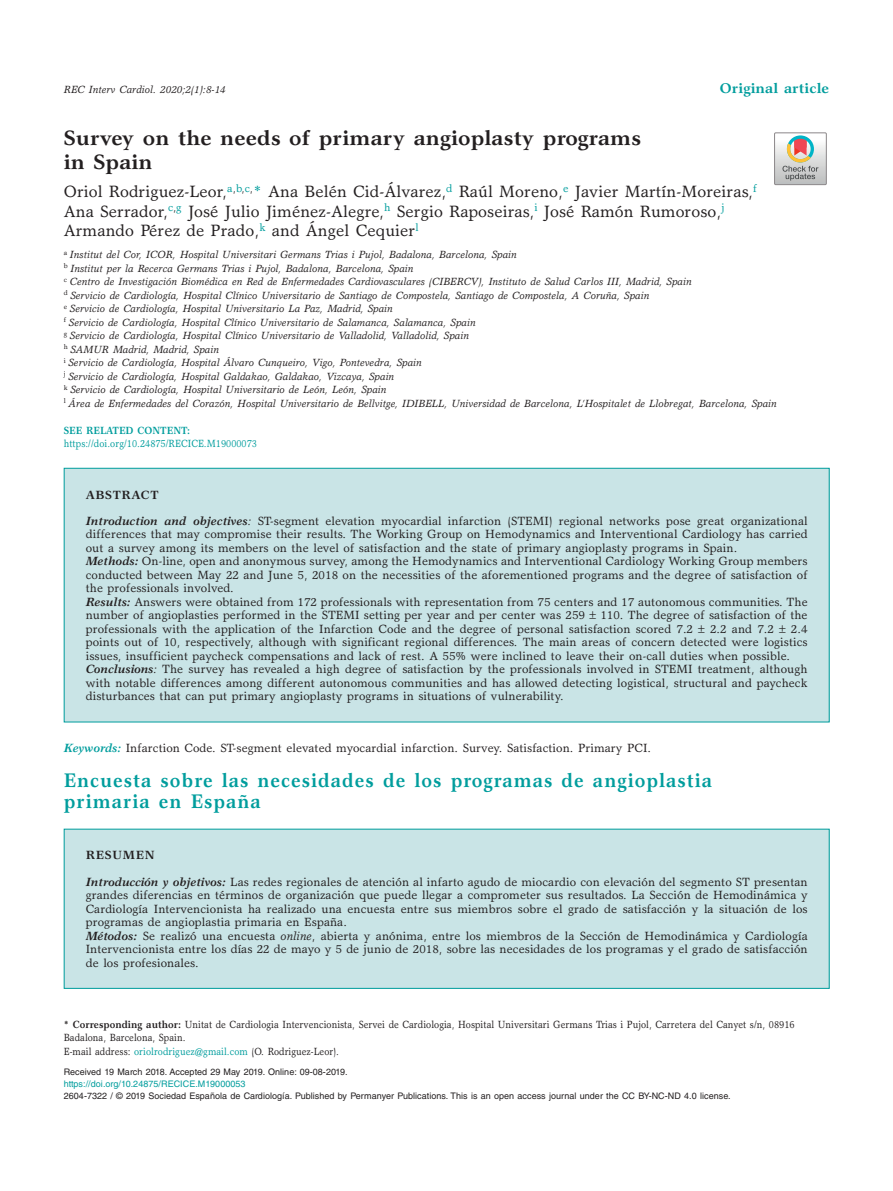
<style>
.page{position:relative;width:893px;height:1191px;background:#fff}
.page>*{position:absolute;margin:0;border:0;box-sizing:border-box;transform-origin:0 0}
.t1{font:700 21px/24px "Garth Graphic Std";letter-spacing:.005em;color:#231f20}
.t2{font:700 19.8px/21px "Garth Graphic Std";letter-spacing:.055em;color:#009d9d;scale:.91 1}
.t3{font:16.5px/19.5px "Garth Graphic Std";letter-spacing:.005em;color:#231f20}
.t4{font:700 14.25px "Garth Graphic Std";letter-spacing:.005em;color:#009d9d}
.t5{font:12px/13.5px "Garth Graphic Std";letter-spacing:.005em;color:#231f20}
.t6{font:italic 10.5px/13.5px "Garth Graphic Std";letter-spacing:.005em;color:#231f20}
.t7{font:10.5px/13.5px "Garth Graphic Std";letter-spacing:.005em;color:#231f20;scale:.9 1}
.t8{font:10.5px "Garth Graphic Std";letter-spacing:.005em;color:#009d9d;scale:.9 1}
.t9{font:700 10.5px "Garth Graphic Std";letter-spacing:.005em;color:#009d9d;scale:.9 1}
.t10{font:9px "Helvetica LT Std";letter-spacing:.005em;color:#231f20}
.t11{font:9px "Helvetica LT Std";letter-spacing:.005em;color:#009d9d}
.s1{color:#009d9d}
.s2{font-weight:700}
.s3{font-weight:700;font-style:italic}
.s4{font-style:italic}
.s5{font-weight:700;font-style:italic;color:#009d9d}
</style>
<div class="page">
<div style="left:64px;top:468px;width:765px;height:254px;background:#c9e4e6"></div>
<div style="left:64px;top:468px;width:766px;height:254px;border:1px solid #009d9d"></div>
<svg style="left:774px;top:133px;width:52px;height:52px"></svg>
<div style="left:64px;top:829px;width:765px;height:159px;background:#c9e4e6"></div>
<p class="t6" style="left:64px;top:82px;width:163px">REC Interv Cardiol. 2020;2(1):8-14</p>
<p class="t4" style="left:720px;top:79px;width:111px">Original article</p>
<h1 class="t1" style="left:64px;top:126px;width:579px">Survey on the needs of primary angioplasty programs in Spain</h1>
<h3 class="t3" style="left:64px;top:181px;width:695px">Oriol Rodriguez-Leor,<sup>a</sup><sup>,</sup><sup>b</sup><sup>,</sup><sup>c</sup><sup>,</sup><span class="s1">*</span> Ana Belén Cid-Álvarez,<sup>d</sup> Raúl Moreno,<sup>e</sup> Javier Martín-Moreiras,<sup>f<br></sup>Ana Serrador,<sup>c</sup><sup>,</sup><sup>g</sup> José Julio Jiménez-Alegre,<sup>h</sup> Sergio Raposeiras,<sup>i</sup> José Ramón Rumoroso,<sup>j<br></sup>Armando Pérez de Prado,<sup>k</sup> and Ángel Cequier<sup>l</sup></h3>
<p class="t6" style="left:64px;top:248px;width:715px"><sup>a</sup> Institut del Cor, ICOR, Hospital Universitari Germans Trias i Pujol, Badalona, Barcelona, Spain<br><sup>b</sup> Institut per la Recerca Germans Trias i Pujol, Badalona, Barcelona, Spain<br><sup>c</sup> Centro de Investigación Biomédica en Red de Enfermedades Cardiovasculares (CIBERCV), Instituto de Salud Carlos III, Madrid, Spain<br><sup>d</sup> Servicio de Cardiología, Hospital Clínico Universitario de Santiago de Compostela, Santiago de Compostela, A Coruña, Spain<br><sup>e</sup> Servicio de Cardiología, Hospital Universitario La Paz, Madrid, Spain<br><sup>f</sup> Servicio de Cardiología, Hospital Clínico Universitario de Salamanca, Salamanca, Spain<br><sup>g</sup> Servicio de Cardiología, Hospital Clínico Universitario de Valladolid, Valladolid, Spain<br><sup>h</sup> SAMUR Madrid, Madrid, Spain<br><sup>i</sup> Servicio de Cardiología, Hospital Álvaro Cunqueiro, Vigo, Pontevedra, Spain<br><sup>j</sup> Servicio de Cardiología, Hospital Galdakao, Galdakao, Vizcaya, Spain<br><sup>k</sup> Servicio de Cardiología, Hospital Universitario de León, León, Spain<br><sup>l</sup> Área de Enfermedades del Corazón, Hospital Universitario de Bellvitge, IDIBELL, Universidad de Barcelona, L’Hospitalet de Llobregat, Barcelona, Spain</p>
<p class="t9" style="left:64px;top:424px;width:142px">SEE RELATED CONTENT:</p>
<p class="t8" style="left:64px;top:437px;width:216px">https://doi.org/10.24875/RECICE.M19000073</p>
<p class="t5" style="left:86px;top:481px;width:723px;line-height:26.2px"><span class="s2">ABSTRACT<br></span><span class="s3">Introduction and objectives</span><span class="s4">:</span> ST-segment elevation myocardial infarction (STEMI) regional networks pose great organizational</p>
<p class="t5" style="left:86px;top:527px;width:723px">differences that may compromise their results. The Working Group on Hemodynamics and Interventional Cardiology has carried out a survey among its members on the level of satisfaction and the state of primary angioplasty programs in Spain.<br><span class="s3">Methods:</span> On-line, open and anonymous survey, among the Hemodynamics and Interventional Cardiology Working Group members conducted between May 22 and June 5, 2018 on the necessities of the aforementioned programs and the degree of satisfaction of the professionals involved.<br><span class="s3">Results:</span> Answers were obtained from 172 professionals with representation from 75 centers and 17 autonomous communities. The number of angioplasties performed in the STEMI setting per year and per center was 259</p>
<p class="t5" style="left:86px;top:608px;width:723px;text-indent:515px">110. The degree of satisfaction of the professionals with the application of the Infarction Code and the degree of personal satisfaction scored 7.2</p>
<p class="t5" style="left:710px;top:622px;width:65px">2.2 and 7.2</p>
<p class="t5" style="left:86px;top:622px;width:723px;text-indent:705px">2.4 points out of 10, respectively, although with significant regional differences. The main areas of concern detected were logistics issues, insufficient paycheck compensations and lack of rest. A 55% were inclined to leave their on-call duties when possible.<br><span class="s3">Conclusions</span><span class="s4">:</span> The survey has revealed a high degree of satisfaction by the professionals involved in STEMI treatment, although with notable differences among different autonomous communities and has allowed detecting logistical, structural and paycheck disturbances that can put primary angioplasty programs in situations of vulnerability.</p>
<p class="t5" style="left:64px;top:741px;width:589px"><span class="s5">Keywords:</span> Infarction Code. ST-segment elevated myocardial infarction. Survey. Satisfaction. Primary PCI.</p>
<h2 class="t2" style="left:64px;top:769px;width:714px">Encuesta sobre las necesidades de los programas de angioplastia primaria en España</h2>
<p class="t5" style="left:86px;top:842px;width:723px;line-height:26.2px"><span class="s2">RESUMEN<br></span><span class="s3">Introducción y objetivos:</span> Las redes regionales de atención al infarto agudo de miocardio con elevación del segmento ST presentan</p>
<p class="t5" style="left:86px;top:888px;width:723px">grandes diferencias en términos de organización que puede llegar a comprometer sus resultados. La Sección de Hemodinámica y Cardiología Intervencionista ha realizado una encuesta entre sus miembros sobre el grado de satisfacción y la situación de los programas de angioplastia primaria en España.<br><span class="s3">Métodos:</span> Se realizó una encuesta <span class="s4">online</span>, abierta y anónima, entre los miembros de la Sección de Hemodinámica y Cardiología Intervencionista entre los días 22 de mayo y 5 de junio de 2018, sobre las necesidades de los programas y el grado de satisfacción de los profesionales.</p>
<p class="t7" style="left:64px;top:1017px;width:813px"><span class="s2">* Corresponding author:</span> Unitat de Cardiologia Intervencionista, Servei de Cardiologia, Hospital Universitari Germans Trias i Pujol, Carretera del Canyet s/n, 08916<br>Badalona, Barcelona, Spain.<br>E-mail address: <span class="s1">oriolrodriguez@gmail.com</span> (O. Rodriguez-Leor).</p>
<p class="t10" style="left:64px;top:1066px;width:285px">Received 19 March 2018. Accepted 29 May 2019. Online: 09-08-2019.</p>
<p class="t11" style="left:64px;top:1078px;width:183px">https://doi.org/10.24875/RECICE.M19000053</p>
<p class="t10" style="left:64px;top:1090px;width:668px">2604-7322 / © 2019 Sociedad Española de Cardiología. Published by Permanyer Publications. This is an open access journal under the CC BY-NC-ND 4.0 license.</p>
</div>
